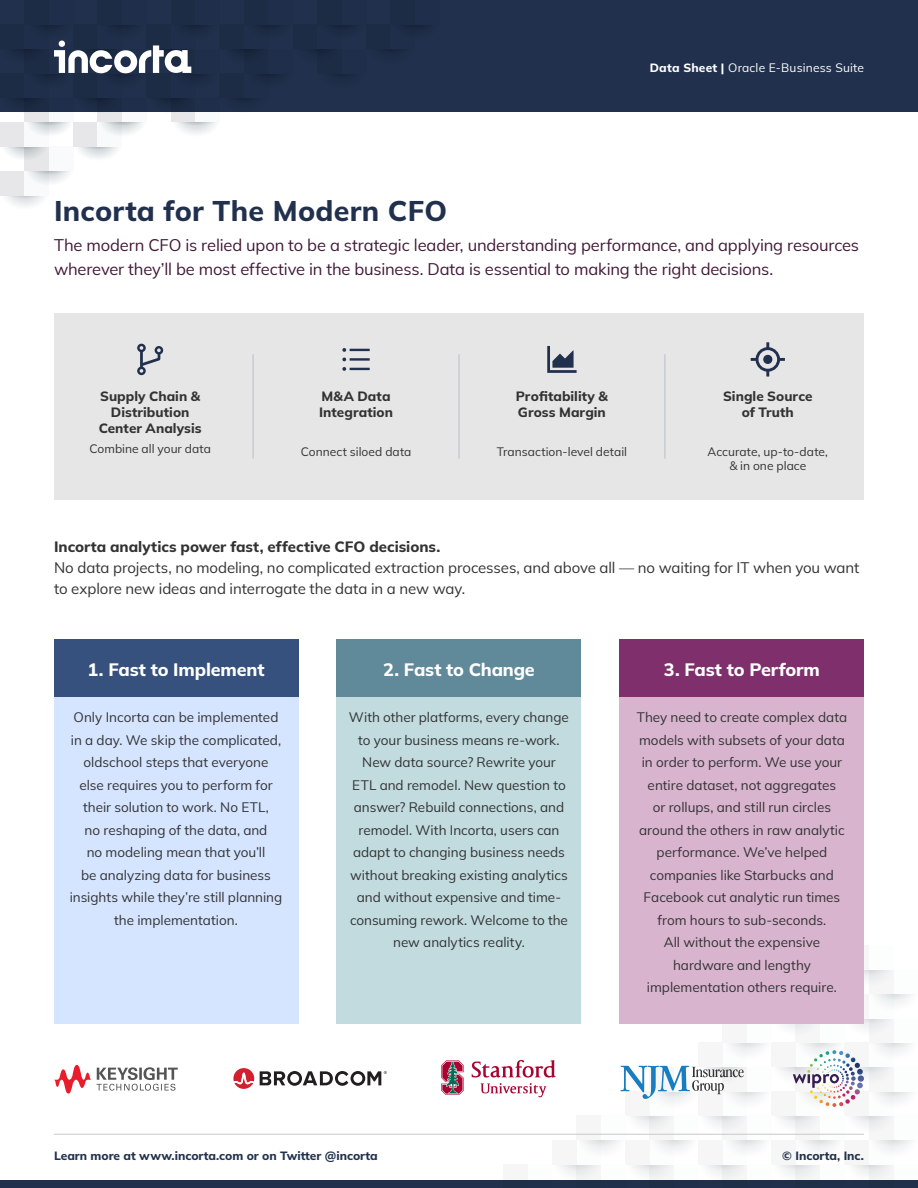
<style>
.page{position:relative;width:918px;height:1188px;background:#fff}
.page>*{position:absolute;margin:0;border:0;box-sizing:border-box;transform-origin:0 0}
.t1{font:800 28.5px "Mulish";letter-spacing:.01em;color:#21314d}
.Body_Text{font:800 18px "Mulish";letter-spacing:-.01em;color:#fff}
.Sub-Title{font:16.5px/24px "Mulish";letter-spacing:-.01em;color:#411937}
.Body_Text-2{font:15px/21px "Mulish";letter-spacing:-.005em;color:#323232}
.Body_Text-3{font:13.5px/22.5px "Mulish";color:#323232;text-align:center}
.Body_Text-4{font:800 13.5px/16.2px "Mulish";letter-spacing:.005em;color:#323232;text-align:center}
.Body_Text-5{font:12px/14.4px "Mulish";letter-spacing:.005em;color:#323232;text-align:center}
.t2{font:800 12px "Mulish";color:#21314d}
.Breadcrumbs{font:12px "Mulish";letter-spacing:.015em;color:#fff}
.s1{font-weight:800}
</style>
<div class="page">
<div style="left:869px;top:945px;width:24px;height:25px;background:#f7f9fa"></div>
<div style="left:845px;top:945px;width:24px;height:25px;background:#f6f6f6"></div>
<div style="left:0;top:0;width:918px;height:111px;background:#21314d"></div>
<div style="left:0;top:1180px;width:918px;height:8px;background:#21314d"></div>
<hr style="left:54px;top:1134px;width:810px;height:1px;background:#c8c8c8">
<svg style="left:0;top:25px;width:439px;height:181px"></svg>
<div style="left:54px;top:684px;width:244px;height:339px;background:#d5e4ff"></div>
<div style="left:337px;top:684px;width:244px;height:339px;background:#c1dbdf"></div>
<div style="left:620px;top:684px;width:244px;height:339px;background:#d8b4cf"></div>
<div style="left:54px;top:639px;width:244px;height:58px;background:#37517f"></div>
<div style="left:337px;top:639px;width:244px;height:58px;background:#608999"></div>
<div style="left:620px;top:639px;width:244px;height:58px;background:#7f306c"></div>
<svg style="left:441px;top:1060px;width:23px;height:35px"></svg>
<svg style="left:472px;top:952px;width:440px;height:228px"></svg>
<img style="left:810px;top:1050px;width:50px;height:18px">
<svg style="left:260px;top:1071px;width:127px;height:15px"></svg>
<svg style="left:233px;top:1068px;width:21px;height:21px"></svg>
<svg style="left:54px;top:1065px;width:124px;height:29px"></svg>
<div style="left:54px;top:313px;width:810px;height:187px;background:#e6e6e6"></div>
<hr style="left:252px;top:354px;width:2px;height:105px;background:#c7ccd3">
<hr style="left:458px;top:354px;width:2px;height:105px;background:#c7ccd3">
<hr style="left:664px;top:354px;width:2px;height:105px;background:#c7ccd3">
<svg style="left:137px;top:344px;width:26px;height:31px"></svg>
<svg style="left:342px;top:348px;width:28px;height:23px"></svg>
<svg style="left:547px;top:346px;width:30px;height:27px"></svg>
<svg style="left:751px;top:342px;width:34px;height:35px"></svg>
<p class="Breadcrumbs" style="left:650px;top:59px;width:216px"><span class="s1">Data Sheet |</span> Oracle E-Business Suite</p>
<p class="t1" style="left:54px;top:190px;width:395px">Incorta for The Modern CFO</p>
<p class="Sub-Title" style="left:54px;top:233px;width:807px">The modern CFO is relied upon to be a strategic leader, understanding performance, and applying resources wherever they’ll be most effective in the business. Data is essential to making the right decisions.</p>
<p class="Body_Text-4" style="left:99px;top:387px;width:104px">Supply Chain &amp;<br>Distribution<br>Center Analysis</p>
<p class="Body_Text-5" style="left:89px;top:442px;width:123px">Combine all your data</p>
<p class="Body_Text-4" style="left:319px;top:387px;width:75px;text-align:left">M&amp;A Data<br>Integration</p>
<p class="Body_Text-4" style="left:516px;top:387px;width:94px;text-align:left">Profitability &amp;<br>Gross Margin</p>
<p class="Body_Text-4" style="left:723px;top:387px;width:91px">Single Source of Truth</p>
<p class="Body_Text-5" style="left:301px;top:444px;width:112px">Connect siloed data</p>
<p class="Body_Text-5" style="left:497px;top:444px;width:132px">Transaction-level detail</p>
<p class="Body_Text-5" style="left:708px;top:444px;width:122px">Accurate, up-to-date, &amp; in one place</p>
<p class="Body_Text-2" style="left:54px;top:536px;width:807px"><span class="s1">Incorta analytics power fast, effective CFO decisions.<br></span>No data projects, no modeling, no complicated extraction processes, and above all — no waiting for IT when you want to explore new ideas and interrogate the data in a new way.</p>
<p class="Body_Text" style="left:88px;top:657px;width:179px">1. Fast to Implement</p>
<p class="Body_Text-3" style="left:70px;top:706px;width:214px">Only Incorta can be implemented in a day. We skip the complicated, oldschool steps that everyone else requires you to perform for their solution to work. No ETL,<br>no reshaping of the data, and<br>no modeling mean that you’ll<br>be analyzing data for business insights while they’re still planning the implementation.</p>
<p class="Body_Text" style="left:383px;top:657px;width:153px">2. Fast to Change</p>
<p class="Body_Text-3" style="left:349px;top:706px;width:222px">With other platforms, every change to your business means re-work.<br>New data source? Rewrite your<br>ETL and remodel. New question to answer? Rebuild connections, and remodel. With Incorta, users can adapt to changing business needs without breaking existing analytics and without expensive and time&shy;consuming rework. Welcome to the new analytics reality.</p>
<p class="Body_Text" style="left:664px;top:657px;width:157px">3. Fast to Perform</p>
<p class="Body_Text-3" style="left:637px;top:706px;width:212px">They need to create complex data models with subsets of your data in order to perform. We use your entire dataset, not aggregates<br>or rollups, and still run circles around the others in raw analytic performance. We’ve helped companies like Starbucks and<br>Facebook cut analytic run times from hours to sub-seconds.<br>All without the expensive hardware and lengthy implementation others require.</p>
<p class="t2" style="left:54px;top:1147px;width:325px">Learn more at www.incorta.com or on Twitter @incorta</p>
<p class="t2" style="left:782px;top:1147px;width:83px">© Incorta, Inc.</p>
</div>
